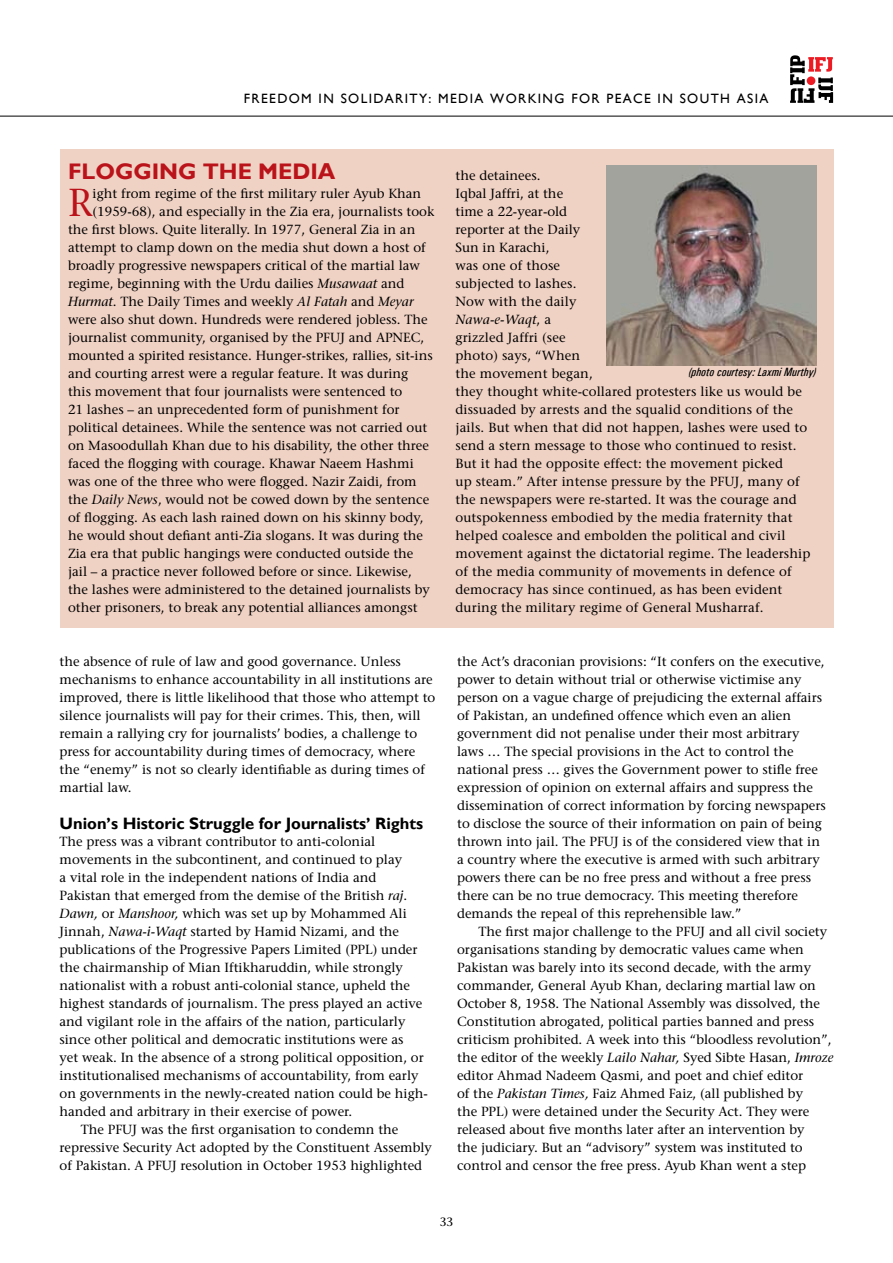
<style>
.page{position:relative;width:893px;height:1263px;background:#fff}
.page>*{position:absolute;margin:0;border:0;box-sizing:border-box;transform-origin:0 0}
.t1{font:38.85px "Stone Serif";color:#ba131a}
.t2{font:700 22.5px "Gill Sans";color:#ba131a}
.t3{font:700 16.5px "Gill Sans";color:#000}
.t4{font:13.5px "Gill Sans";letter-spacing:.1em;color:#000}
.t5{font:13.2px/18px "Stone Serif";color:#000}
.t6{font:italic 500 condensed 12px "Univers";color:#000}
.t7{font:12px "Stone Serif";color:#000}
.s1{font-style:italic}
</style>
<div class="page">
<svg style="left:790px;top:55px;width:43px;height:48px"></svg>
<div style="left:807px;top:76px;width:8px;height:9px;background:#ed1c24;border-radius:50%"></div>
<hr style="left:0;top:116px;width:893px;height:1px;background:#000">
<div style="left:60px;top:149px;width:773px;height:479px;background:#f0d2c4"></div>
<img style="left:606px;top:166px;width:210px;height:199px">
<p class="t4" style="left:244px;top:91px;width:526px">FREEDOM IN SOLIDARITY: MEDIA WORKING FOR PEACE IN SOUTH ASIA</p>
<p class="t2" style="left:68px;top:158px;width:31px">Flogging</p>
<p class="t2" style="left:203px;top:158px;width:17px">the</p>
<p class="t2" style="left:258px;top:158px;width:17px">media</p>
<p class="t1" style="left:68px;top:179px;width:26px">R</p>
<p class="t5" style="left:93px;top:184px;width:330px">ight from regime of the first military ruler Ayub Khan</p>
<p class="t5" style="left:93px;top:202px;width:343px">(1959-68), and especially in the Zia era, journalists took</p>
<p class="t5" style="left:68px;top:220px;width:349px">the first blows. Quite literally. In 1977, General Zia in an</p>
<p class="t5" style="left:68px;top:238px;width:359px">attempt to clamp down on the media shut down a host of</p>
<p class="t5" style="left:68px;top:256px;width:353px">broadly progressive newspapers critical of the martial law</p>
<p class="t5" style="left:68px;top:274px;width:338px">regime, beginning with the Urdu dailies <span class="s1">Musawaat</span> and</p>
<p class="t5" style="left:68px;top:292px;width:347px"><span class="s1">Hurmat</span>. The Daily Times and weekly <span class="s1">Al Fatah</span> and <span class="s1">Meyar</span></p>
<p class="t5" style="left:68px;top:310px;width:361px">were also shut down. Hundreds were rendered jobless. The</p>
<p class="t5" style="left:68px;top:328px;width:358px">journalist community, organised by the PFUJ and APNEC,</p>
<p class="t5" style="left:68px;top:346px;width:366px">mounted a spirited resistance. Hunger-strikes, rallies, sit-ins</p>
<p class="t5" style="left:68px;top:364px;width:342px">and courting arrest were a regular feature. It was during</p>
<p class="t5" style="left:68px;top:382px;width:336px">this movement that four journalists were sentenced to</p>
<p class="t5" style="left:68px;top:400px;width:333px">21 lashes – an unprecedented form of punishment for</p>
<p class="t5" style="left:68px;top:418px;width:361px">political detainees. While the sentence was not carried out</p>
<p class="t5" style="left:68px;top:436px;width:362px">on Masoodullah Khan due to his disability, the other three</p>
<p class="t5" style="left:68px;top:454px;width:347px">faced the flogging with courage. Khawar Naeem Hashmi</p>
<p class="t5" style="left:68px;top:472px;width:350px">was one of the three who were flogged. Nazir Zaidi, from</p>
<p class="t5" style="left:68px;top:490px;width:363px">the <span class="s1">Daily News</span>, would not be cowed down by the sentence</p>
<p class="t5" style="left:68px;top:508px;width:357px">of flogging. As each lash rained down on his skinny body,</p>
<p class="t5" style="left:68px;top:526px;width:357px">he would shout defiant anti-Zia slogans. It was during the</p>
<p class="t5" style="left:68px;top:544px;width:347px">Zia era that public hangings were conducted outside the</p>
<p class="t5" style="left:68px;top:562px;width:345px">jail – a practice never followed before or since. Likewise,</p>
<p class="t5" style="left:68px;top:580px;width:363px">the lashes were administered to the detained journalists by</p>
<p class="t5" style="left:68px;top:598px;width:351px">other prisoners, to break any potential alliances amongst</p>
<p class="t5" style="left:60px;top:652px;width:377px">the absence of rule of law and good governance. Unless mechanisms to enhance accountability in all institutions are improved, there is little likelihood that those who attempt to silence journalists will pay for their crimes. This, then, will remain a rallying cry for journalists’ bodies, a challenge to press for accountability during times of democracy, where the “enemy” is not so clearly identifiable as during times of martial law.</p>
<p class="t3" style="left:60px;top:813px;width:365px">Union’s Historic Struggle for Journalists’ Rights</p>
<p class="t5" style="left:60px;top:832px;width:317px">The press was a vibrant contributor to anti-colonial</p>
<p class="t5" style="left:60px;top:850px;width:344px">movements in the subcontinent, and continued to play</p>
<p class="t5" style="left:60px;top:868px;width:318px">a vital role in the independent nations of India and</p>
<p class="t5" style="left:60px;top:886px;width:349px">Pakistan that emerged from the demise of the British <span class="s1">raj</span>.</p>
<p class="t5" style="left:60px;top:904px;width:349px"><span class="s1">Dawn,</span> or <span class="s1">Manshoor,</span> which was set up by Mohammed Ali</p>
<p class="t5" style="left:60px;top:922px;width:341px">Jinnah, <span class="s1">Nawa-i-Waqt</span> started by Hamid Nizami, and the</p>
<p class="t5" style="left:60px;top:940px;width:360px">publications of the Progressive Papers Limited (PPL) under</p>
<p class="t5" style="left:60px;top:958px;width:345px">the chairmanship of Mian Iftikharuddin, while strongly</p>
<p class="t5" style="left:60px;top:976px;width:352px">nationalist with a robust anti-colonial stance, upheld the</p>
<p class="t5" style="left:60px;top:994px;width:364px">highest standards of journalism. The press played an active</p>
<p class="t5" style="left:60px;top:1012px;width:347px">and vigilant role in the affairs of the nation, particularly</p>
<p class="t5" style="left:60px;top:1030px;width:346px">since other political and democratic institutions were as</p>
<p class="t5" style="left:60px;top:1048px;width:366px">yet weak. In the absence of a strong political opposition, or</p>
<p class="t5" style="left:60px;top:1066px;width:360px">institutionalised mechanisms of accountability, from early</p>
<p class="t5" style="left:60px;top:1084px;width:370px">on governments in the newly-created nation could be high-</p>
<p class="t5" style="left:60px;top:1102px;width:294px">handed and arbitrary in their exercise of power.</p>
<p class="t5" style="left:81px;top:1120px;width:319px">The PFUJ was the first organisation to condemn the</p>
<p class="t5" style="left:60px;top:1138px;width:374px">repressive Security Act adopted by the Constituent Assembly</p>
<p class="t5" style="left:60px;top:1156px;width:364px">of Pakistan. A PFUJ resolution in October 1953 highlighted</p>
<p class="t5" style="left:455px;top:166px;width:356px">the detainees.<br>Iqbal Jaffri, at the<br>time a 22-year-old<br>reporter at the Daily<br>Sun in Karachi,<br>was one of those<br>subjected to lashes.<br>Now with the daily<br><span class="s1">Nawa-e-Waqt</span>, a<br>grizzled Jaffri (see<br>photo) says, “When<br>the movement began,<br>they thought white-collared protesters like us would be dissuaded by arrests and the squalid conditions of the jails. But when that did not happen, lashes were used to send a stern message to those who continued to resist.<br>But it had the opposite effect: the movement picked<br>up steam.” After intense pressure by the PFUJ, many of the newspapers were re-started. It was the courage and outspokenness embodied by the media fraternity that helped coalesce and embolden the political and civil movement against the dictatorial regime. The leadership of the media community of movements in defence of democracy has since continued, as has been evident during the military regime of General Musharraf.</p>
<p class="t6" style="left:689px;top:364px;width:129px">(photo courtesy: Laxmi Murthy)</p>
<p class="t5" style="left:457px;top:652px;width:369px">the Act’s draconian provisions: “It confers on the executive,</p>
<p class="t5" style="left:457px;top:670px;width:346px">power to detain without trial or otherwise victimise any</p>
<p class="t5" style="left:457px;top:688px;width:367px">person on a vague charge of prejudicing the external affairs</p>
<p class="t5" style="left:457px;top:706px;width:336px">of Pakistan, an undefined offence which even an alien</p>
<p class="t5" style="left:457px;top:724px;width:344px">government did not penalise under their most arbitrary</p>
<p class="t5" style="left:457px;top:742px;width:338px">laws … The special provisions in the Act to control the</p>
<p class="t5" style="left:457px;top:760px;width:362px">national press … gives the Government power to stifle free</p>
<p class="t5" style="left:457px;top:778px;width:357px">expression of opinion on external affairs and suppress the</p>
<p class="t5" style="left:457px;top:796px;width:370px">dissemination of correct information by forcing newspapers</p>
<p class="t5" style="left:457px;top:814px;width:366px">to disclose the source of their information on pain of being</p>
<p class="t5" style="left:457px;top:832px;width:364px">thrown into jail. The PFUJ is of the considered view that in</p>
<p class="t5" style="left:457px;top:850px;width:364px">a country where the executive is armed with such arbitrary</p>
<p class="t5" style="left:457px;top:868px;width:355px">powers there can be no free press and without a free press</p>
<p class="t5" style="left:457px;top:886px;width:342px">there can be no true democracy. This meeting therefore</p>
<p class="t5" style="left:457px;top:904px;width:286px">demands the repeal of this reprehensible law.”</p>
<p class="t5" style="left:478px;top:922px;width:350px">The first major challenge to the PFUJ and all civil society</p>
<p class="t5" style="left:457px;top:940px;width:348px">organisations standing by democratic values came when</p>
<p class="t5" style="left:457px;top:958px;width:355px">Pakistan was barely into its second decade, with the army</p>
<p class="t5" style="left:457px;top:976px;width:360px">commander, General Ayub Khan, declaring martial law on</p>
<p class="t5" style="left:457px;top:994px;width:364px">October 8, 1958. The National Assembly was dissolved, the</p>
<p class="t5" style="left:457px;top:1012px;width:359px">Constitution abrogated, political parties banned and press</p>
<p class="t5" style="left:457px;top:1030px;width:376px">criticism prohibited. A week into this “bloodless revolution”,</p>
<p class="t5" style="left:457px;top:1048px;width:378px">the editor of the weekly <span class="s1">Lailo Nahar,</span> Syed Sibte Hasan, <span class="s1">Imroze</span></p>
<p class="t5" style="left:457px;top:1067px;width:348px">editor Ahmad Nadeem Qasmi, and poet and chief editor</p>
<p class="t5" style="left:457px;top:1085px;width:347px">of the <span class="s1">Pakistan Times,</span> Faiz Ahmed Faiz, (all published by</p>
<p class="t5" style="left:457px;top:1103px;width:354px">the PPL) were detained under the Security Act. They were</p>
<p class="t5" style="left:457px;top:1121px;width:349px">released about five months later after an intervention by</p>
<p class="t5" style="left:457px;top:1139px;width:347px">the judiciary. But an “advisory” system was instituted to</p>
<p class="t5" style="left:457px;top:1157px;width:350px">control and censor the free press. Ayub Khan went a step</p>
<p class="t7" style="left:440px;top:1214px;width:15px">33</p>
</div>
